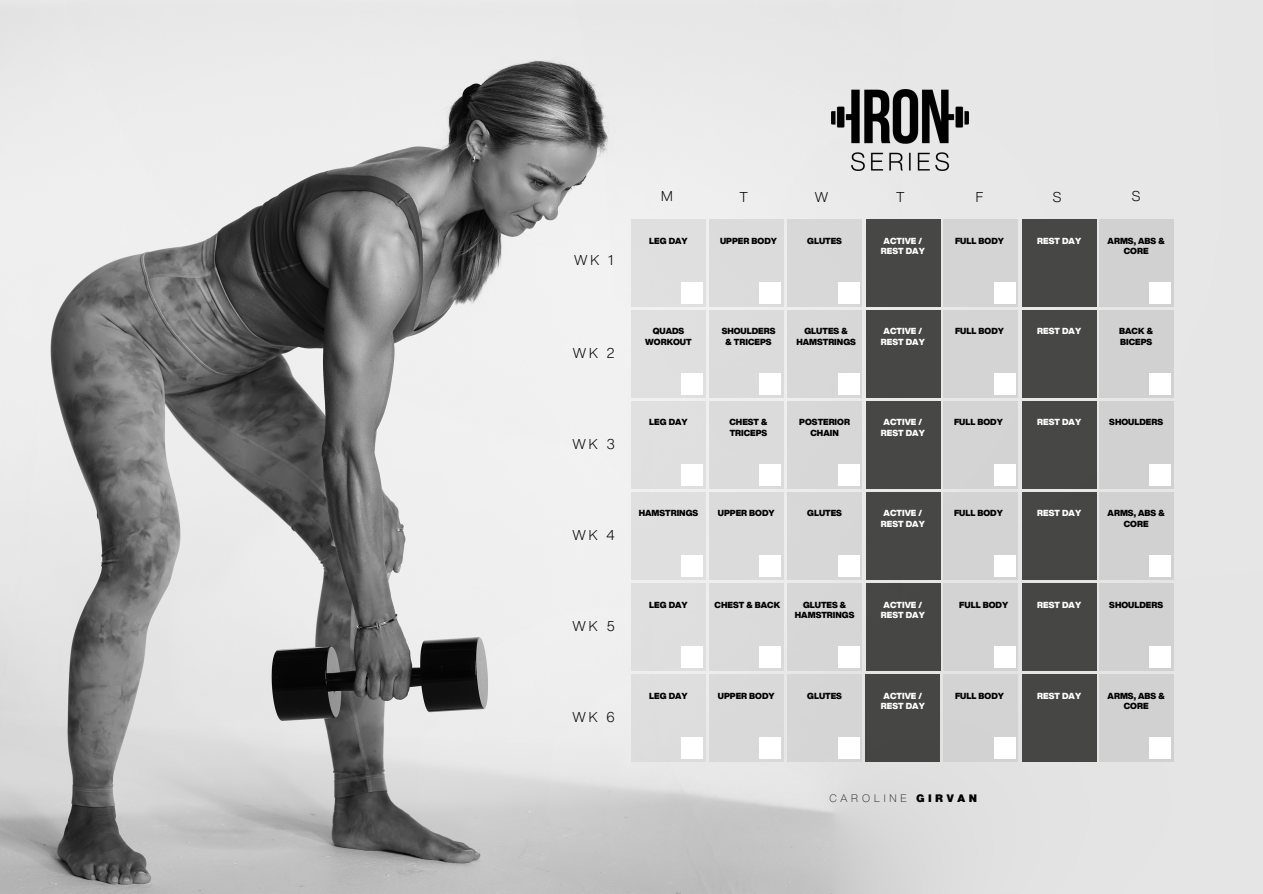
<style>
.page{position:relative;width:1263px;height:894px;background:#fff}
.page>*{position:absolute;margin:0;border:0;box-sizing:border-box;transform-origin:0 0}
.t1{font:300 13.95px "Helvetica Now Display";letter-spacing:.21em;color:#000}
.t2{font:200 10.65px "Helvetica Now Text";letter-spacing:.3em;color:#000}
.t3{font:900 10.65px "Helvetica Now Text";letter-spacing:.3em;color:#000}
.t4{font:900 8.7px/10.8px "Helvetica Now Display";color:#000;text-align:center}
.t5{font:900 8.7px "Helvetica Now Display";color:#fff}
</style>
<div class="page">
<img style="left:0;top:0;width:1263px;height:893px">
<div style="left:631px;top:219px;width:75px;height:88px;background:#dfdfdf"></div>
<div style="left:709px;top:219px;width:74px;height:88px;background:#dbdbdb"></div>
<div style="left:787px;top:219px;width:75px;height:88px;background:#d7d7d7"></div>
<div style="left:866px;top:219px;width:74px;height:87px;background:#474745"></div>
<div style="left:944px;top:219px;width:74px;height:88px;background:#cfcfcf"></div>
<div style="left:1022px;top:219px;width:74px;height:88px;background:#474745"></div>
<div style="left:631px;top:310px;width:75px;height:88px;background:#dfdfdf"></div>
<div style="left:709px;top:310px;width:74px;height:88px;background:#dbdbdb"></div>
<div style="left:787px;top:310px;width:75px;height:88px;background:#d8d8d8"></div>
<div style="left:866px;top:310px;width:74px;height:88px;background:#474745"></div>
<div style="left:1022px;top:310px;width:74px;height:88px;background:#474745"></div>
<div style="left:631px;top:401px;width:75px;height:88px;background:#dfdfdf"></div>
<div style="left:709px;top:401px;width:74px;height:88px;background:#dbdbdb"></div>
<div style="left:787px;top:401px;width:75px;height:88px;background:#d7d7d7"></div>
<div style="left:866px;top:401px;width:74px;height:88px;background:#474745"></div>
<div style="left:1022px;top:401px;width:74px;height:88px;background:#474745"></div>
<div style="left:631px;top:492px;width:75px;height:88px;background:#dfdfdf"></div>
<div style="left:709px;top:492px;width:74px;height:88px;background:#dbdbdb"></div>
<div style="left:787px;top:492px;width:75px;height:88px;background:#d7d7d7"></div>
<div style="left:866px;top:492px;width:74px;height:88px;background:#474745"></div>
<div style="left:1022px;top:492px;width:74px;height:88px;background:#464645"></div>
<div style="left:631px;top:583px;width:74px;height:88px;background:#dfdfdf"></div>
<div style="left:709px;top:583px;width:74px;height:88px;background:#dbdbdb"></div>
<div style="left:787px;top:583px;width:75px;height:88px;background:#d6d6d6"></div>
<div style="left:866px;top:583px;width:74px;height:88px;background:#464645"></div>
<div style="left:1022px;top:583px;width:74px;height:88px;background:#464645"></div>
<div style="left:631px;top:674px;width:74px;height:88px;background:#dedede"></div>
<div style="left:709px;top:674px;width:74px;height:88px;background:#d9d9d9"></div>
<div style="left:787px;top:674px;width:74px;height:88px;background:#cfcfcf"></div>
<div style="left:866px;top:674px;width:74px;height:88px;background:#464644"></div>
<div style="left:1022px;top:674px;width:74px;height:88px;background:#464644"></div>
<div style="left:944px;top:310px;width:74px;height:88px;background:#cfcfcf"></div>
<div style="left:944px;top:401px;width:74px;height:88px;background:#cfcfcf"></div>
<div style="left:944px;top:492px;width:74px;height:88px;background:#cfcfcf"></div>
<div style="left:944px;top:583px;width:74px;height:88px;background:#cfcfcf"></div>
<div style="left:944px;top:674px;width:74px;height:88px;background:#cfcfcf"></div>
<div style="left:1099px;top:219px;width:74px;height:88px;background:#cfcfcf"></div>
<div style="left:1099px;top:310px;width:74px;height:88px;background:#cfcfcf"></div>
<div style="left:1099px;top:401px;width:74px;height:88px;background:#cfcfcf"></div>
<div style="left:1099px;top:492px;width:74px;height:88px;background:#cfcfcf"></div>
<div style="left:1099px;top:583px;width:74px;height:88px;background:#cfcfcf"></div>
<div style="left:1099px;top:674px;width:74px;height:88px;background:#cfcfcf"></div>
<div style="left:681px;top:282px;width:22px;height:21px;background:#fff"></div>
<div style="left:759px;top:282px;width:21px;height:21px;background:#fff"></div>
<div style="left:838px;top:282px;width:21px;height:21px;background:#fff"></div>
<div style="left:994px;top:282px;width:22px;height:21px;background:#fff"></div>
<div style="left:1149px;top:282px;width:22px;height:21px;background:#fff"></div>
<div style="left:681px;top:373px;width:22px;height:21px;background:#fff"></div>
<div style="left:759px;top:373px;width:21px;height:21px;background:#fff"></div>
<div style="left:838px;top:373px;width:21px;height:21px;background:#fff"></div>
<div style="left:994px;top:373px;width:22px;height:21px;background:#fff"></div>
<div style="left:1149px;top:373px;width:22px;height:21px;background:#fff"></div>
<div style="left:681px;top:464px;width:22px;height:21px;background:#fff"></div>
<div style="left:759px;top:464px;width:21px;height:21px;background:#fff"></div>
<div style="left:838px;top:464px;width:21px;height:21px;background:#fff"></div>
<div style="left:994px;top:464px;width:22px;height:21px;background:#fff"></div>
<div style="left:1149px;top:464px;width:22px;height:21px;background:#fff"></div>
<div style="left:681px;top:554px;width:22px;height:22px;background:#fff"></div>
<div style="left:759px;top:554px;width:21px;height:22px;background:#fff"></div>
<div style="left:838px;top:554px;width:21px;height:22px;background:#fff"></div>
<div style="left:994px;top:554px;width:22px;height:22px;background:#fff"></div>
<div style="left:1149px;top:554px;width:22px;height:22px;background:#fff"></div>
<div style="left:681px;top:646px;width:22px;height:21px;background:#fff"></div>
<div style="left:759px;top:646px;width:21px;height:21px;background:#fff"></div>
<div style="left:838px;top:646px;width:21px;height:21px;background:#fff"></div>
<div style="left:994px;top:646px;width:22px;height:21px;background:#fff"></div>
<div style="left:1149px;top:646px;width:22px;height:21px;background:#fff"></div>
<div style="left:681px;top:737px;width:22px;height:21px;background:#fff"></div>
<div style="left:759px;top:737px;width:21px;height:21px;background:#fff"></div>
<div style="left:838px;top:737px;width:21px;height:21px;background:#fff"></div>
<div style="left:994px;top:737px;width:22px;height:21px;background:#fff"></div>
<div style="left:1149px;top:737px;width:22px;height:21px;background:#fff"></div>
<img style="left:832px;top:89px;width:137px;height:81px">
<p class="t1" style="left:574px;top:252px;width:40px">WK 1</p>
<p class="t1" style="left:740px;top:189px;width:10px">T</p>
<p class="t1" style="left:815px;top:189px;width:15px">W</p>
<p class="t1" style="left:896px;top:189px;width:10px">T</p>
<p class="t1" style="left:976px;top:189px;width:9px">F</p>
<p class="t1" style="left:1053px;top:189px;width:10px">S</p>
<p class="t1" style="left:1132px;top:189px;width:10px">S</p>
<p class="t1" style="left:661px;top:189px;width:13px">M</p>
<p class="t4" style="left:649px;top:235px;width:40px">LEG DAY</p>
<p class="t4" style="left:720px;top:235px;width:58px">UPPER BODY</p>
<p class="t4" style="left:807px;top:235px;width:36px">GLUTES</p>
<p class="t4" style="left:955px;top:235px;width:50px">FULL BODY</p>
<p class="t5" style="left:1037px;top:236px;width:45px">REST DAY</p>
<p class="t4" style="left:1108px;top:235px;width:59px">ARMS, ABS &amp;<br>CORE</p>
<p class="t5" style="left:884px;top:236px;width:40px">ACTIVE /</p>
<p class="t5" style="left:881px;top:247px;width:45px">REST DAY</p>
<p class="t1" style="left:573px;top:345px;width:43px">WK 2</p>
<p class="t1" style="left:573px;top:436px;width:44px">WK 3</p>
<p class="t1" style="left:572px;top:527px;width:44px">WK 4</p>
<p class="t1" style="left:573px;top:618px;width:44px">WK 5</p>
<p class="t1" style="left:572px;top:709px;width:44px">WK 6</p>
<p class="t4" style="left:653px;top:325px;width:33px">QUADS</p>
<p class="t4" style="left:955px;top:325px;width:50px">FULL BODY</p>
<p class="t5" style="left:1037px;top:327px;width:45px">REST DAY</p>
<p class="t4" style="left:645px;top:336px;width:48px">WORKOUT</p>
<p class="t4" style="left:796px;top:325px;width:61px">GLUTES &amp;<br>HAMSTRINGS</p>
<p class="t4" style="left:1119px;top:325px;width:35px;text-align:left">BACK &amp;<br>BICEPS</p>
<p class="t4" style="left:722px;top:325px;width:55px">SHOULDERS &amp; TRICEPS</p>
<p class="t5" style="left:884px;top:327px;width:40px">ACTIVE /</p>
<p class="t5" style="left:881px;top:337px;width:45px">REST DAY</p>
<p class="t4" style="left:649px;top:416px;width:40px">LEG DAY</p>
<p class="t4" style="left:799px;top:416px;width:52px">POSTERIOR</p>
<p class="t4" style="left:954px;top:416px;width:50px">FULL BODY</p>
<p class="t5" style="left:1037px;top:417px;width:45px">REST DAY</p>
<p class="t4" style="left:810px;top:427px;width:30px">CHAIN</p>
<p class="t4" style="left:729px;top:416px;width:40px;text-align:left">CHEST &amp;<br>TRICEPS</p>
<p class="t5" style="left:884px;top:417px;width:40px">ACTIVE /</p>
<p class="t4" style="left:1109px;top:416px;width:55px">SHOULDERS</p>
<p class="t5" style="left:881px;top:428px;width:45px">REST DAY</p>
<p class="t4" style="left:639px;top:507px;width:61px">HAMSTRINGS</p>
<p class="t4" style="left:718px;top:507px;width:58px">UPPER BODY</p>
<p class="t4" style="left:807px;top:507px;width:36px">GLUTES</p>
<p class="t4" style="left:954px;top:507px;width:50px">FULL BODY</p>
<p class="t5" style="left:1037px;top:508px;width:45px">REST DAY</p>
<p class="t4" style="left:1108px;top:507px;width:59px">ARMS, ABS &amp;<br>CORE</p>
<p class="t5" style="left:884px;top:508px;width:40px">ACTIVE /</p>
<p class="t5" style="left:881px;top:519px;width:45px">REST DAY</p>
<p class="t4" style="left:649px;top:598px;width:40px">LEG DAY</p>
<p class="t4" style="left:803px;top:598px;width:45px">GLUTES &amp;</p>
<p class="t4" style="left:959px;top:598px;width:50px">FULL BODY</p>
<p class="t5" style="left:1037px;top:600px;width:45px">REST DAY</p>
<p class="t4" style="left:795px;top:609px;width:61px">HAMSTRINGS</p>
<p class="t5" style="left:884px;top:600px;width:40px">ACTIVE /</p>
<p class="t4" style="left:1109px;top:598px;width:55px">SHOULDERS</p>
<p class="t5" style="left:881px;top:610px;width:45px">REST DAY</p>
<p class="t4" style="left:714px;top:599px;width:67px">CHEST &amp; BACK</p>
<p class="t4" style="left:649px;top:689px;width:40px">LEG DAY</p>
<p class="t4" style="left:718px;top:689px;width:58px">UPPER BODY</p>
<p class="t4" style="left:807px;top:689px;width:36px">GLUTES</p>
<p class="t4" style="left:955px;top:689px;width:50px">FULL BODY</p>
<p class="t5" style="left:1037px;top:690px;width:45px">REST DAY</p>
<p class="t4" style="left:1108px;top:689px;width:59px">ARMS, ABS &amp;<br>CORE</p>
<p class="t5" style="left:884px;top:690px;width:40px">ACTIVE /</p>
<p class="t5" style="left:881px;top:701px;width:45px">REST DAY</p>
<p class="t2" style="left:829px;top:792px;width:80px">CAROLINE</p>
<p class="t3" style="left:916px;top:792px;width:62px">GIRVAN</p>
</div>
